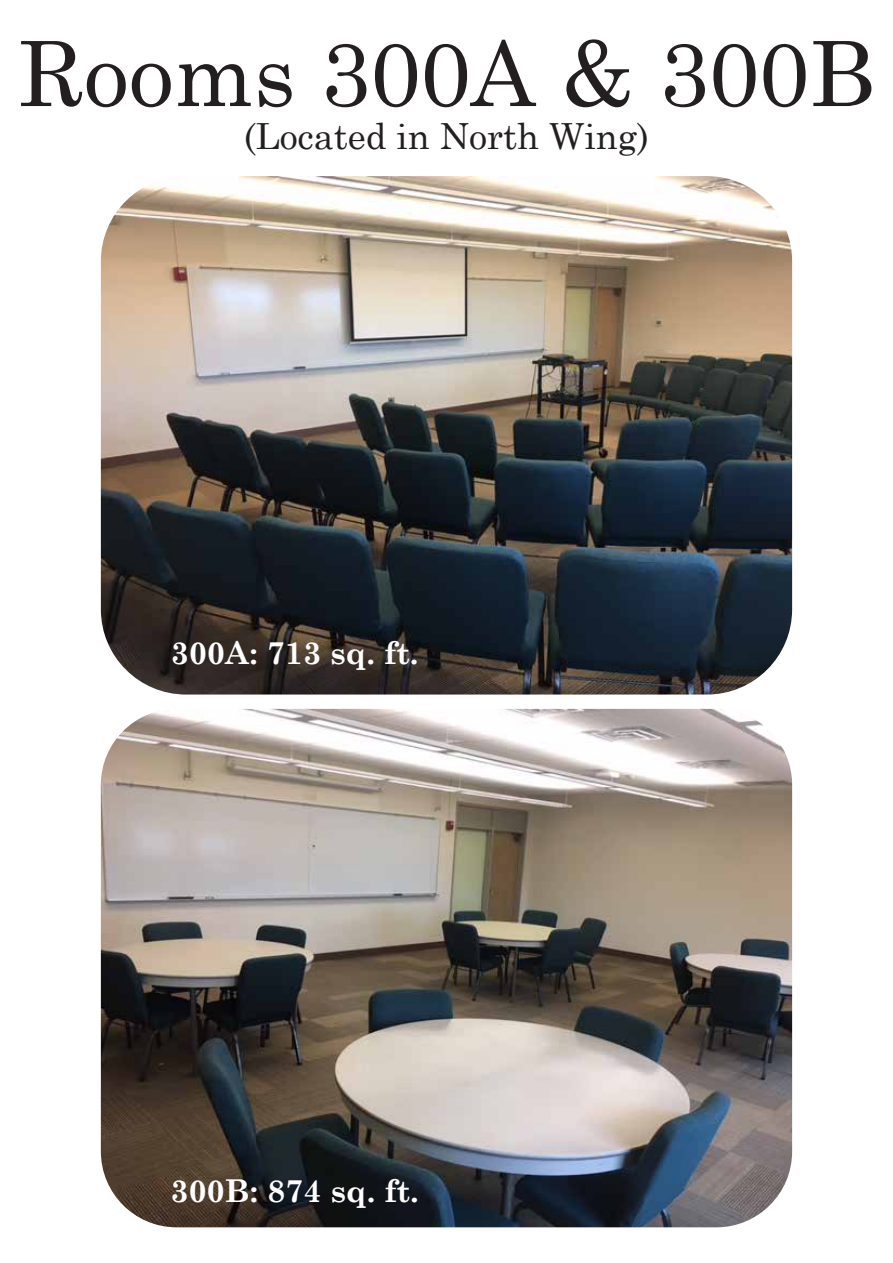
<style>
.page{position:relative;width:893px;height:1263px;background:#fff}
.page>*{position:absolute;margin:0;border:0;box-sizing:border-box;transform-origin:0 0}
.t1{font:90px "Century Schoolbook";color:#231f20}
.t2{font:36px "Century Schoolbook";color:#231f20}
.t3{font:700 31.5px "Century Schoolbook";color:#fff}
</style>
<div class="page">
<img style="left:101px;top:709px;width:691px;height:518px">
<img style="left:101px;top:176px;width:691px;height:518px">
<h1 class="t1" style="left:19px;top:-2px;width:857px">Rooms 300A &amp; 300B</h1>
<p class="t2" style="left:244px;top:106px;width:407px">(Located in North Wing)</p>
<p class="t3" style="left:171px;top:628px;width:249px">300A: 713 sq. ft.</p>
<p class="t3" style="left:171px;top:1166px;width:250px">300B: 874 sq. ft.</p>
</div>
